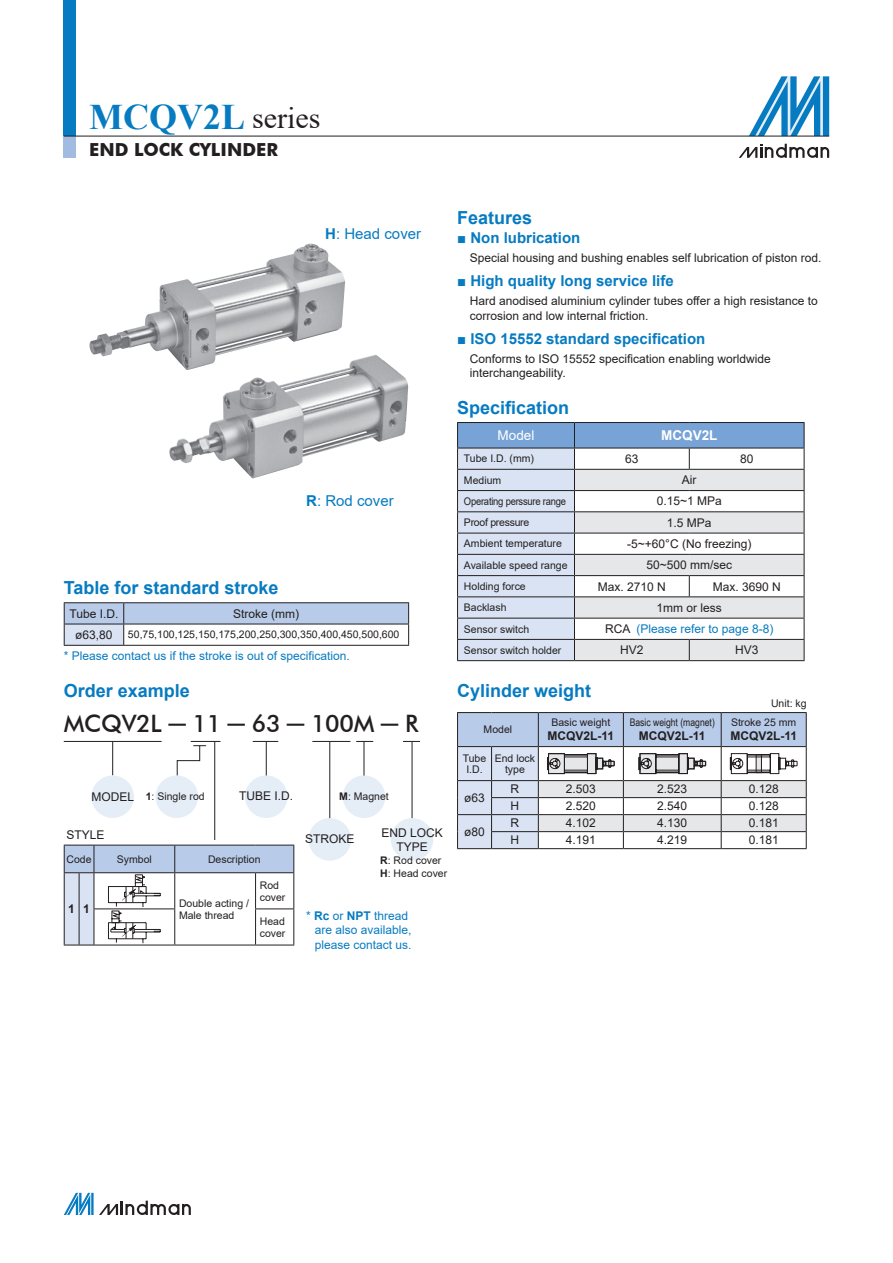
<style>
.page{position:relative;width:893px;height:1263px;background:#fff}
.page>*{position:absolute;margin:0;border:0;box-sizing:border-box;transform-origin:0 0}
.t1{font:700 36px "Times New Roman";color:#077bc1}
.t2{font:500 24px "Futura BT";letter-spacing:-.01em;color:#231f20}
.t3{font:700 18px "Arial";color:#077bc1}
.t4{font:700 18px "Futura BT";color:#231f20}
.t5{font:700 15px "Arial";color:#077bc1}
.t6{font:15px "Arial";color:#077bc1}
.t7{font:700 13.5px "Arial";color:#fff}
.t8{font:13.5px "Arial";color:#fff}
.t9{font:12px/14.4px "Arial";color:#231f20}
.t10{font:12px/14.4px "Arial";color:#077bc1}
.t11{font:700 12px "Arial";color:#231f20}
.t12{font:10.5px/12px "Arial";color:#231f20}
.t13{font:10.5px "Arial";letter-spacing:-.025em;color:#231f20;scale:.9 1}
.t14{font:10.5px "Arial Narrow";color:#231f20}
.t15{font:10.5px "Arial";letter-spacing:-.025em;color:#231f20}
.s1{font-weight:400;font-size:30px;color:#231f20}
.s2{font-weight:700}
.s3{font-family:"Arial";font-weight:400}
.s4{color:#231f20}
</style>
<div class="page">
<svg style="left:749px;top:76px;width:80px;height:60px"></svg>
<svg style="left:739px;top:144px;width:90px;height:14px"></svg>
<div style="left:64px;top:0;width:12px;height:136px;background:#077bc1"></div>
<div style="left:64px;top:136px;width:12px;height:21px;background:#a2bce1"></div>
<hr style="left:64px;top:136px;width:765px;height:1px;background:#231f20">
<svg style="left:64px;top:1193px;width:127px;height:22px"></svg>
<img style="left:89px;top:244px;width:285px;height:183px">
<svg style="left:457px;top:422px;width:348px;height:239px"></svg>
<hr style="left:457px;top:660px;width:117px;height:1px;background:#231f20">
<hr style="left:574px;top:660px;width:115px;height:1px;background:#231f20">
<hr style="left:689px;top:660px;width:115px;height:1px;background:#231f20">
<hr style="left:64px;top:602px;width:60px;height:1px;background:#231f20">
<hr style="left:124px;top:602px;width:285px;height:1px;background:#231f20">
<svg style="left:64px;top:603px;width:345px;height:42px"></svg>
<hr style="left:64px;top:645px;width:60px;height:1px;background:#231f20">
<hr style="left:124px;top:645px;width:285px;height:1px;background:#231f20">
<div style="left:309px;top:818px;width:42px;height:43px;background:#e5edf7;border-radius:50%"></div>
<div style="left:343px;top:775px;width:42px;height:43px;background:#e5edf7;border-radius:50%"></div>
<div style="left:391px;top:818px;width:42px;height:43px;background:#e5edf7;border-radius:50%"></div>
<div style="left:156px;top:775px;width:42px;height:43px;background:#e5edf7;border-radius:50%"></div>
<hr style="left:64px;top:741px;width:98px;height:1px;background:#231f20">
<svg style="left:253px;top:741px;width:25px;height:1px"></svg>
<hr style="left:312px;top:741px;width:38px;height:1px;background:#231f20">
<svg style="left:356px;top:741px;width:17px;height:1px"></svg>
<svg style="left:403px;top:741px;width:17px;height:1px"></svg>
<hr style="left:329px;top:741px;width:1px;height:77px;background:#231f20">
<hr style="left:412px;top:741px;width:1px;height:77px;background:#231f20">
<hr style="left:214px;top:741px;width:1px;height:99px;background:#231f20">
<hr style="left:364px;top:741px;width:1px;height:34px;background:#231f20">
<div style="left:245px;top:775px;width:43px;height:43px;background:#e5edf7;border-radius:50%"></div>
<hr style="left:266px;top:741px;width:1px;height:34px;background:#231f20">
<hr style="left:112px;top:741px;width:1px;height:34px;background:#231f20">
<svg style="left:176px;top:741px;width:44px;height:35px"></svg>
<svg style="left:64px;top:845px;width:230px;height:101px"></svg>
<div style="left:91px;top:775px;width:43px;height:43px;background:#e5edf7;border-radius:50%"></div>
<svg style="left:457px;top:712px;width:350px;height:137px"></svg>
<h1 class="t1" style="left:89px;top:91px;width:233px">MCQV2L <span class="s1">series</span></h1>
<h3 class="t4" style="left:89px;top:139px;width:190px">END LOCK CYLINDER</h3>
<p class="t6" style="left:325px;top:223px;width:97px"><span class="s2">H</span>: Head cover</p>
<p class="t6" style="left:306px;top:490px;width:89px"><span class="s2">R</span>: Rod cover</p>
<h3 class="t3" style="left:64px;top:575px;width:216px">Table for standard stroke</h3>
<p class="t9" style="left:70px;top:606px;width:50px">Tube I.D.</p>
<p class="t9" style="left:233px;top:606px;width:67px">Stroke (mm)</p>
<p class="t9" style="left:75px;top:627px;width:39px">ø63,80</p>
<p class="t12" style="left:128px;top:629px;width:273px">50,75,100,125,150,175,200,250,300,350,400,450,500,600</p>
<p class="t10" style="left:64px;top:649px;width:288px">* Please contact us if the stroke is out of specification.</p>
<h3 class="t3" style="left:64px;top:678px;width:128px">Order example</h3>
<h2 class="t2" style="left:64px;top:709px;width:356px">MCQV2L <span class="s3">─</span> 11 <span class="s3">─</span> 63 <span class="s3">─</span> 100M <span class="s3">─</span> R</h2>
<p class="t9" style="left:92px;top:789px;width:44px">MODEL</p>
<p class="t12" style="left:146px;top:791px;width:60px"><span class="s2">1</span>: Single rod</p>
<p class="t9" style="left:239px;top:789px;width:56px">TUBE I.D.</p>
<p class="t9" style="left:66px;top:827px;width:40px">STYLE</p>
<p class="t12" style="left:67px;top:853px;width:27px">Code</p>
<p class="t12" style="left:117px;top:853px;width:37px">Symbol</p>
<p class="t12" style="left:208px;top:853px;width:54px">Description</p>
<p class="t11" style="left:68px;top:900px;width:23px">1 1</p>
<p class="t12" style="left:179px;top:897px;width:72px">Double acting /<br>Male thread</p>
<p class="t12" style="left:260px;top:879px;width:27px">Rod cover</p>
<p class="t12" style="left:260px;top:915px;width:27px">Head cover</p>
<p class="t12" style="left:339px;top:790px;width:51px"><span class="s2">M</span>: Magnet</p>
<p class="t9" style="left:381px;top:825px;width:63px;text-align:center">END LOCK<br>TYPE</p>
<p class="t12" style="left:380px;top:854px;width:69px;line-height:12.6px"><span class="s2">R</span>: Rod cover<br><span class="s2">H</span>: Head cover</p>
<p class="t9" style="left:305px;top:831px;width:51px">STROKE</p>
<p class="t10" style="left:315px;top:908px;width:98px;text-indent:-9px">* <span class="s2">Rc</span> or <span class="s2">NPT</span> thread are also available, please contact us.</p>
<h3 class="t3" style="left:457px;top:205px;width:77px">Features</h3>
<p class="t5" style="left:457px;top:227px;width:125px">■ Non lubrication</p>
<p class="t9" style="left:470px;top:250px;width:353px">Special housing and bushing enables self lubrication of piston rod.</p>
<p class="t5" style="left:457px;top:270px;width:218px">■ High quality long service life</p>
<p class="t9" style="left:470px;top:294px;width:349px">Hard anodised aluminium cylinder tubes offer a high resistance to corrosion and low internal friction.</p>
<p class="t5" style="left:457px;top:328px;width:250px">■ ISO 15552 standard specification</p>
<p class="t9" style="left:470px;top:351px;width:302px">Conforms to ISO 15552 specification enabling worldwide interchangeability.</p>
<h3 class="t3" style="left:457px;top:395px;width:114px">Specification</h3>
<p class="t8" style="left:498px;top:426px;width:38px">Model</p>
<p class="t7" style="left:661px;top:426px;width:58px">MCQV2L</p>
<p class="t12" style="left:464px;top:453px;width:72px">Tube I.D. (mm)</p>
<p class="t9" style="left:625px;top:451px;width:15px">63</p>
<p class="t9" style="left:740px;top:451px;width:15px">80</p>
<p class="t12" style="left:464px;top:474px;width:39px">Medium</p>
<p class="t9" style="left:682px;top:473px;width:16px">Air</p>
<p class="t13" style="left:464px;top:494px;width:115px">Operating perssure range</p>
<p class="t9" style="left:657px;top:494px;width:67px">0.15~1 MPa</p>
<p class="t15" style="left:464px;top:515px;width:67px">Proof pressure</p>
<p class="t9" style="left:667px;top:515px;width:46px">1.5 MPa</p>
<p class="t12" style="left:464px;top:538px;width:100px">Ambient temperature</p>
<p class="t9" style="left:627px;top:536px;width:126px">-5~+60°C (No freezing)</p>
<p class="t12" style="left:464px;top:559px;width:105px">Available speed range</p>
<p class="t9" style="left:646px;top:558px;width:87px">50~500 mm/sec</p>
<p class="t12" style="left:464px;top:580px;width:63px">Holding force</p>
<p class="t9" style="left:598px;top:579px;width:70px">Max. 2710 N</p>
<p class="t9" style="left:713px;top:579px;width:70px">Max. 3690 N</p>
<p class="t12" style="left:464px;top:601px;width:44px">Backlash</p>
<p class="t9" style="left:657px;top:600px;width:67px">1mm or less</p>
<p class="t12" style="left:464px;top:623px;width:67px">Sensor switch</p>
<p class="t10" style="left:605px;top:621px;width:170px"><span class="s4">RCA</span> (Please refer to page 8-8)</p>
<p class="t12" style="left:464px;top:644px;width:99px">Sensor switch holder</p>
<p class="t9" style="left:620px;top:643px;width:25px">HV2</p>
<p class="t9" style="left:735px;top:643px;width:25px">HV3</p>
<h3 class="t3" style="left:457px;top:678px;width:136px">Cylinder weight</h3>
<p class="t12" style="left:484px;top:724px;width:30px">Model</p>
<p class="t12" style="left:551px;top:716px;width:60px">Basic weight</p>
<p class="t11" style="left:547px;top:727px;width:68px">MCQV2L-11</p>
<p class="t14" style="left:630px;top:715px;width:87px">Basic weight (magnet)</p>
<p class="t11" style="left:639px;top:727px;width:68px">MCQV2L-11</p>
<p class="t12" style="left:771px;top:697px;width:37px">Unit: kg</p>
<p class="t12" style="left:731px;top:716px;width:67px">Stroke 25 mm</p>
<p class="t11" style="left:730px;top:727px;width:68px">MCQV2L-11</p>
<p class="t12" style="left:463px;top:753px;width:25px;line-height:10.5px;text-align:center">Tube<br>I.D.</p>
<p class="t12" style="left:495px;top:753px;width:42px;line-height:10.5px;text-align:center">End lock type</p>
<p class="t9" style="left:464px;top:790px;width:22px">ø63</p>
<p class="t9" style="left:511px;top:782px;width:10px">R</p>
<p class="t9" style="left:566px;top:782px;width:32px">2.503</p>
<p class="t9" style="left:657px;top:782px;width:32px">2.523</p>
<p class="t9" style="left:749px;top:782px;width:32px">0.128</p>
<p class="t9" style="left:511px;top:799px;width:10px">H</p>
<p class="t9" style="left:566px;top:799px;width:32px">2.520</p>
<p class="t9" style="left:657px;top:799px;width:32px">2.540</p>
<p class="t9" style="left:749px;top:799px;width:32px">0.128</p>
<p class="t9" style="left:464px;top:824px;width:22px">ø80</p>
<p class="t9" style="left:511px;top:816px;width:10px">R</p>
<p class="t9" style="left:566px;top:816px;width:32px">4.102</p>
<p class="t9" style="left:657px;top:816px;width:32px">4.130</p>
<p class="t9" style="left:749px;top:816px;width:32px">0.181</p>
<p class="t9" style="left:511px;top:833px;width:10px">H</p>
<p class="t9" style="left:566px;top:833px;width:32px">4.191</p>
<p class="t9" style="left:657px;top:833px;width:32px">4.219</p>
<p class="t9" style="left:749px;top:833px;width:32px">0.181</p>
</div>
